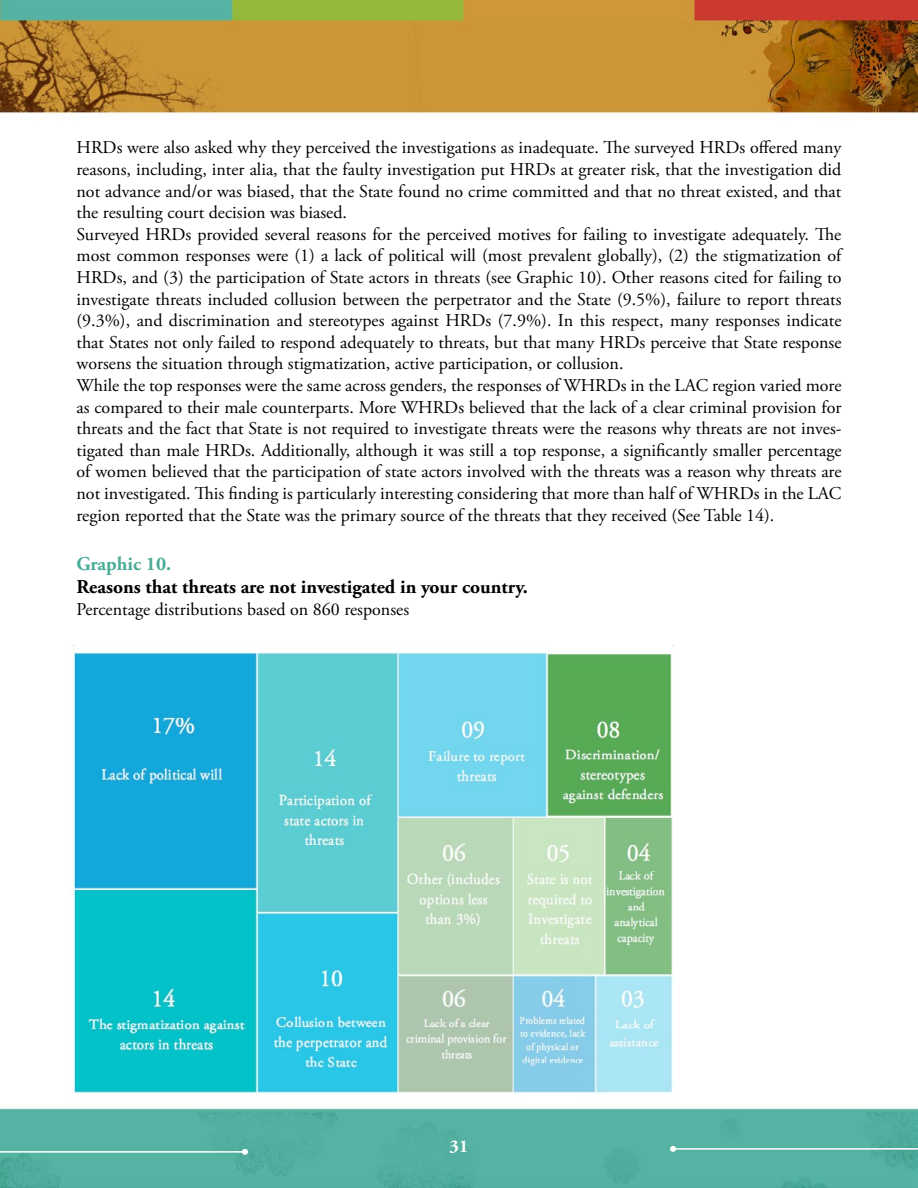
<style>
.page{position:relative;width:918px;height:1188px;background:#fff}
.page>*{position:absolute;margin:0;border:0;box-sizing:border-box;transform-origin:0 0}
.t1{font:700 19.5px "Adobe Garamond Pro";color:#000}
.t2{font:700 19.5px "Adobe Garamond Pro";color:#4aab98}
.t3{font:18px/21.6px "Adobe Garamond Pro";color:#000}
.t4{font:700 18px "Adobe Garamond Pro";color:#fff}
</style>
<div class="page">
<img style="left:0;top:0;width:918px;height:1188px">
<hr style="left:0;top:1151px;width:245px;height:2px;background:#fff">
<svg style="left:242px;top:1149px;width:6px;height:6px"></svg>
<hr style="left:673px;top:1148px;width:245px;height:2px;background:#fff">
<svg style="left:670px;top:1146px;width:6px;height:6px"></svg>
<img style="left:68px;top:644px;width:612px;height:455px">
<p class="t3" style="left:77px;top:137px;width:767px">HRDs were also asked why they perceived the investigations as inadequate. The surveyed HRDs offered many reasons, including, inter alia, that the faulty investigation put HRDs at greater risk, that the investigation did not advance and/or was biased, that the State found no crime committed and that no threat existed, and that the resulting court decision was biased.<br>Surveyed HRDs provided several reasons for the perceived motives for failing to investigate adequately. The most common responses were (1) a lack of political will (most prevalent globally), (2) the stigmatization of HRDs, and (3) the participation of State actors in threats (see Graphic 10). Other reasons cited for failing to investigate threats included collusion between the perpetrator and the State (9.5%), failure to report threats (9.3%), and discrimination and stereotypes against HRDs (7.9%). In this respect, many responses indicate that States not only failed to respond adequately to threats, but that many HRDs perceive that State response worsens the situation through stigmatization, active participation, or collusion.<br>While the top responses were the same across genders, the responses of WHRDs in the LAC region varied more as compared to their male counterparts. More WHRDs believed that the lack of a clear criminal provision for threats and the fact that State is not required to investigate threats were the reasons why threats are not inves&shy;tigated than male HRDs. Additionally, although it was still a top response, a significantly smaller percentage of women believed that the participation of state actors involved with the threats was a reason why threats are not investigated. This finding is particularly interesting considering that more than half of WHRDs in the LAC region reported that the State was the primary source of the threats that they received (See Table 14).</p>
<p class="t2" style="left:77px;top:552px;width:96px">Graphic 10.</p>
<p class="t1" style="left:77px;top:576px;width:453px">Reasons that threats are not investigated in your country.</p>
<p class="t3" style="left:77px;top:599px;width:334px">Percentage distributions based on 860 responses</p>
<p class="t4" style="left:450px;top:1135px;width:20px">31</p>
</div>
